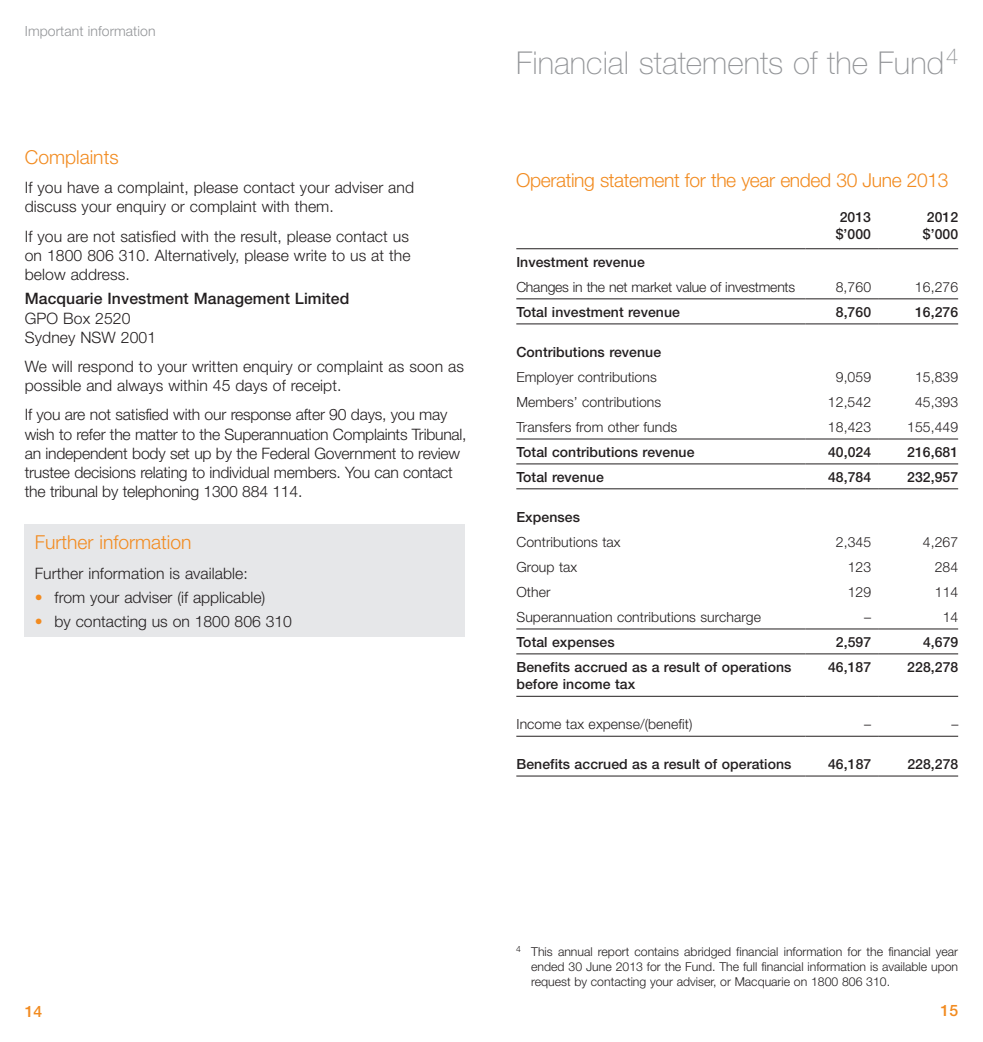
<style>
.page{position:relative;width:983px;height:1042px;background:#fff}
.page>*{position:absolute;margin:0;border:0;box-sizing:border-box;transform-origin:0 0}
.t1{font:100 31.5px "Helvetica Neue";color:#939598}
.t2{font:100 22.05px "Helvetica Neue";color:#939598}
.t3{font:300 19.25px "Helvetica Neue";letter-spacing:-.02em;color:#f28b20}
.t4{font:300 19.25px "Helvetica Neue";color:#f28b20}
.t5{font:300 15.75px/19.2px "Helvetica Neue";color:#231f20}
.t6{font:500 15.75px "Helvetica Neue";letter-spacing:.005em;color:#231f20}
.t7{font:500 15.75px "Helvetica Neue";color:#f28b20}
.t8{font:500 14px/17.5px "Helvetica Neue";letter-spacing:.005em;color:#231f20}
.t9{font:300 14px "Helvetica Neue";letter-spacing:.005em;color:#231f20}
.t10{font:300 14px "Helvetica Neue";letter-spacing:-.015em;color:#231f20}
.t11{font:300 14px "Helvetica Neue";letter-spacing:.005em;color:#939598}
.t12{font:300 12.25px/14.9px "Helvetica Neue";color:#231f20;text-align:justify}
.s1{color:#f28b20}
</style>
<div class="page">
<div style="left:25px;top:524px;width:440px;height:113px;background:#e6e7e9"></div>
<hr style="left:516px;top:298px;width:289px;height:1px;background:#231f20">
<hr style="left:805px;top:298px;width:72px;height:1px;background:#231f20">
<hr style="left:877px;top:298px;width:80px;height:1px;background:#231f20">
<hr style="left:516px;top:323px;width:289px;height:1px;background:#231f20">
<hr style="left:805px;top:323px;width:72px;height:1px;background:#231f20">
<hr style="left:877px;top:323px;width:80px;height:1px;background:#231f20">
<hr style="left:516px;top:438px;width:289px;height:1px;background:#231f20">
<hr style="left:805px;top:438px;width:72px;height:1px;background:#231f20">
<hr style="left:877px;top:438px;width:80px;height:1px;background:#231f20">
<hr style="left:516px;top:463px;width:289px;height:1px;background:#231f20">
<hr style="left:805px;top:463px;width:72px;height:1px;background:#231f20">
<hr style="left:877px;top:463px;width:80px;height:1px;background:#231f20">
<hr style="left:516px;top:488px;width:289px;height:1px;background:#231f20">
<hr style="left:805px;top:488px;width:72px;height:1px;background:#231f20">
<hr style="left:877px;top:488px;width:80px;height:1px;background:#231f20">
<hr style="left:516px;top:628px;width:289px;height:1px;background:#231f20">
<hr style="left:805px;top:628px;width:72px;height:1px;background:#231f20">
<hr style="left:877px;top:628px;width:80px;height:1px;background:#231f20">
<hr style="left:516px;top:653px;width:289px;height:1px;background:#231f20">
<hr style="left:805px;top:653px;width:72px;height:1px;background:#231f20">
<hr style="left:877px;top:653px;width:80px;height:1px;background:#231f20">
<hr style="left:516px;top:696px;width:289px;height:1px;background:#231f20">
<hr style="left:805px;top:696px;width:72px;height:1px;background:#231f20">
<hr style="left:877px;top:696px;width:80px;height:1px;background:#231f20">
<hr style="left:516px;top:736px;width:289px;height:1px;background:#231f20">
<hr style="left:805px;top:736px;width:72px;height:1px;background:#231f20">
<hr style="left:877px;top:736px;width:80px;height:1px;background:#231f20">
<hr style="left:516px;top:775px;width:289px;height:1px;background:#231f20">
<hr style="left:805px;top:775px;width:72px;height:1px;background:#231f20">
<hr style="left:877px;top:775px;width:80px;height:1px;background:#231f20">
<hr style="left:516px;top:248px;width:289px;height:1px;background:#231f20">
<hr style="left:805px;top:248px;width:72px;height:1px;background:#231f20">
<hr style="left:877px;top:248px;width:80px;height:1px;background:#231f20">
<p class="t11" style="left:25px;top:22px;width:132px">Important information</p>
<p class="t4" style="left:25px;top:145px;width:95px">Complaints</p>
<p class="t5" style="left:25px;top:178px;width:391px">If you have a complaint, please contact your adviser and discuss your enquiry or complaint with them.</p>
<p class="t5" style="left:25px;top:226px;width:387px;text-align:justify">If you are not satisfied with the result, please contact us on 1800 806 310. Alternatively, please write to us at the below address.</p>
<p class="t6" style="left:25px;top:289px;width:326px">Macquarie Investment Management Limited</p>
<p class="t5" style="left:25px;top:308px;width:133px">GPO Box 2520<br>Sydney NSW 2001</p>
<p class="t5" style="left:25px;top:356px;width:440px">We will respond to your written enquiry or complaint as soon as possible and always within 45 days of receipt.</p>
<p class="t5" style="left:25px;top:405px;width:443px">If you are not satisfied with our response after 90 days, you may wish to refer the matter to the Superannuation Complaints Tribunal, an independent body set up by the Federal Government to review trustee decisions relating to individual members. You can contact the tribunal by telephoning 1300 884 114.</p>
<p class="t4" style="left:35px;top:531px;width:158px">Further information</p>
<p class="t5" style="left:35px;top:563px;width:215px">Further information is available:</p>
<p class="t5" style="left:35px;top:587px;width:232px"><span class="s1">•</span> from your adviser (if applicable)</p>
<p class="t5" style="left:35px;top:611px;width:259px"><span class="s1">•</span> by contacting us on 1800 806 310</p>
<h2 class="t2" style="left:946px;top:44px;width:14px">4</h2>
<h1 class="t1" style="left:516px;top:46px;width:429px">Financial statements of the Fund</h1>
<p class="t3" style="left:516px;top:168px;width:433px">Operating statement for the year ended 30 June 2013</p>
<p class="t8" style="left:835px;top:208px;width:37px">2013 $’000</p>
<p class="t8" style="left:922px;top:208px;width:37px">2012 $’000</p>
<p class="t8" style="left:516px;top:253px;width:130px">Investment revenue</p>
<p class="t10" style="left:516px;top:278px;width:280px">Changes in the net market value of investments</p>
<p class="t9" style="left:835px;top:278px;width:37px">8,760</p>
<p class="t9" style="left:914px;top:278px;width:45px">16,276</p>
<p class="t8" style="left:516px;top:303px;width:165px">Total investment revenue</p>
<p class="t8" style="left:835px;top:303px;width:37px">8,760</p>
<p class="t8" style="left:914px;top:303px;width:45px">16,276</p>
<p class="t8" style="left:516px;top:343px;width:146px">Contributions revenue</p>
<p class="t9" style="left:516px;top:368px;width:142px">Employer contributions</p>
<p class="t9" style="left:835px;top:368px;width:37px">9,059</p>
<p class="t9" style="left:914px;top:368px;width:45px">15,839</p>
<p class="t9" style="left:516px;top:393px;width:146px">Members’ contributions</p>
<p class="t9" style="left:827px;top:393px;width:45px">12,542</p>
<p class="t9" style="left:914px;top:393px;width:45px">45,393</p>
<p class="t9" style="left:516px;top:418px;width:162px">Transfers from other funds</p>
<p class="t9" style="left:827px;top:418px;width:45px">18,423</p>
<p class="t9" style="left:906px;top:418px;width:53px">155,449</p>
<p class="t8" style="left:516px;top:443px;width:179px">Total contributions revenue</p>
<p class="t8" style="left:827px;top:443px;width:45px">40,024</p>
<p class="t8" style="left:906px;top:443px;width:53px">216,681</p>
<p class="t8" style="left:516px;top:468px;width:89px">Total revenue</p>
<p class="t8" style="left:827px;top:468px;width:45px">48,784</p>
<p class="t8" style="left:906px;top:468px;width:53px">232,957</p>
<p class="t8" style="left:516px;top:508px;width:65px">Expenses</p>
<p class="t9" style="left:516px;top:533px;width:106px">Contributions tax</p>
<p class="t9" style="left:835px;top:533px;width:37px">2,345</p>
<p class="t9" style="left:922px;top:533px;width:37px">4,267</p>
<p class="t9" style="left:516px;top:558px;width:62px">Group tax</p>
<p class="t9" style="left:847px;top:558px;width:25px">123</p>
<p class="t9" style="left:934px;top:558px;width:25px">284</p>
<p class="t9" style="left:516px;top:583px;width:35px">Other</p>
<p class="t9" style="left:847px;top:583px;width:25px">129</p>
<p class="t9" style="left:934px;top:583px;width:25px">114</p>
<p class="t9" style="left:516px;top:608px;width:246px">Superannuation contributions surcharge</p>
<p class="t9" style="left:864px;top:608px;width:8px">–</p>
<p class="t9" style="left:942px;top:608px;width:17px">14</p>
<p class="t8" style="left:516px;top:633px;width:100px">Total expenses</p>
<p class="t8" style="left:835px;top:633px;width:37px">2,597</p>
<p class="t8" style="left:922px;top:633px;width:37px">4,679</p>
<p class="t8" style="left:516px;top:658px;width:276px">Benefits accrued as a result of operations before income tax</p>
<p class="t8" style="left:827px;top:658px;width:45px">46,187</p>
<p class="t8" style="left:907px;top:658px;width:53px">228,278</p>
<p class="t9" style="left:516px;top:716px;width:177px">Income tax expense/(benefit)</p>
<p class="t9" style="left:864px;top:716px;width:8px">–</p>
<p class="t9" style="left:951px;top:716px;width:8px">–</p>
<p class="t8" style="left:516px;top:755px;width:276px">Benefits accrued as a result of operations</p>
<p class="t8" style="left:827px;top:755px;width:45px">46,187</p>
<p class="t8" style="left:907px;top:755px;width:53px">228,278</p>
<p class="t12" style="left:531px;top:944px;width:428px;text-indent:-15px"><sup>4</sup> This annual report contains abridged financial information for the financial year ended 30 June 2013 for the Fund. The full financial information is available upon request by contacting your adviser, or Macquarie on 1800 806 310.</p>
<p class="t7" style="left:25px;top:1002px;width:19px">14</p>
<p class="t7" style="left:940px;top:1001px;width:19px">15</p>
</div>
